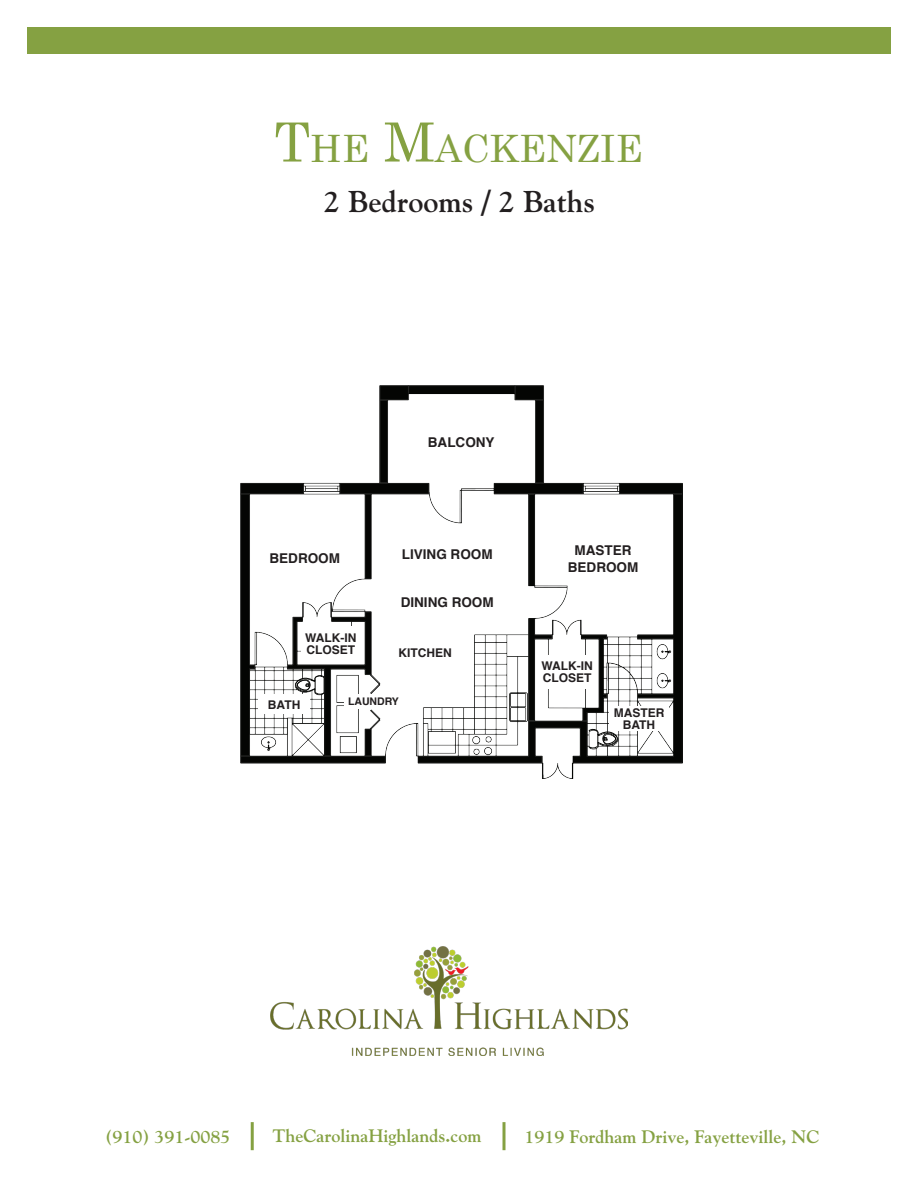
<style>
.page{position:relative;width:918px;height:1188px;background:#fff}
.page>*{position:absolute;margin:0;border:0;box-sizing:border-box;transform-origin:0 0}
.t1{font:37.8px "Century";color:#85a142}
.t2{font:700 30px "Goudy";color:#231f20}
.t3{font:700 18px "Goudy";color:#85a142}
.t4{font:700 13.5px "Helvetica";color:#231f20}
.t5{font:700 12px/12px "Helvetica";color:#231f20;text-align:center}
.t6{font:700 10.5px "Helvetica";color:#231f20}
.s1{font-size:54px}
</style>
<div class="page">
<img style="left:270px;top:947px;width:358px;height:109px">
<hr style="left:251px;top:1122px;width:3px;height:28px;background:#85a142">
<svg style="left:502px;top:1122px;width:4px;height:28px"></svg>
<img style="left:240px;top:386px;width:443px;height:392px">
<div style="left:394px;top:541px;width:107px;height:27px;background:#fff"></div>
<div style="left:265px;top:542px;width:80px;height:33px;background:#fff"></div>
<div style="left:610px;top:706px;width:59px;height:24px;background:#fff"></div>
<div style="left:259px;top:694px;width:51px;height:20px;background:#fff"></div>
<div style="left:389px;top:643px;width:72px;height:19px;background:#fff"></div>
<div style="left:391px;top:430px;width:140px;height:24px;background:#fff"></div>
<div style="left:345px;top:694px;width:57px;height:15px;background:#fff"></div>
<div style="left:550px;top:542px;width:107px;height:33px;background:#fff"></div>
<div style="left:27px;top:27px;width:864px;height:27px;background:#85a142"></div>
<svg style="left:295px;top:675px;width:30px;height:20px"></svg>
<svg style="left:588px;top:729px;width:30px;height:20px"></svg>
<div style="left:538px;top:655px;width:59px;height:34px;background:#fff"></div>
<div style="left:301px;top:626px;width:59px;height:34px;background:#fff"></div>
<div style="left:394px;top:588px;width:107px;height:27px;background:#fff"></div>
<p class="t1" style="left:274px;top:116px;width:370px"><span class="s1">T</span>HE <span class="s1">M</span>ACKENZIE</p>
<p class="t2" style="left:323px;top:183px;width:273px">2 Bedrooms / 2 Baths</p>
<p class="t4" style="left:428px;top:431px;width:68px">BALCONY</p>
<p class="t4" style="left:270px;top:548px;width:72px">BEDROOM</p>
<p class="t4" style="left:402px;top:544px;width:92px">LIVING ROOM</p>
<p class="t5" style="left:305px;top:632px;width:53px">WALK-IN</p>
<p class="t5" style="left:307px;top:644px;width:50px">CLOSET</p>
<p class="t4" style="left:401px;top:591px;width:95px">DINING ROOM</p>
<p class="t5" style="left:398px;top:647px;width:55px">KITCHEN</p>
<p class="t5" style="left:268px;top:698px;width:34px">BATH</p>
<p class="t6" style="left:348px;top:693px;width:52px">LAUNDRY</p>
<p class="t4" style="left:575px;top:540px;width:58px">MASTER</p>
<p class="t4" style="left:568px;top:556px;width:72px">BEDROOM</p>
<p class="t5" style="left:542px;top:660px;width:53px">WALK-IN</p>
<p class="t5" style="left:543px;top:672px;width:50px">CLOSET</p>
<p class="t5" style="left:614px;top:706px;width:52px">MASTER<br>BATH</p>
<p class="t3" style="left:105px;top:1126px;width:127px">(910) 391-0085</p>
<p class="t3" style="left:273px;top:1125px;width:210px">TheCarolinaHighlands.com</p>
<p class="t3" style="left:524px;top:1126px;width:297px">1919 Fordham Drive, Fayetteville, NC</p>
</div>
